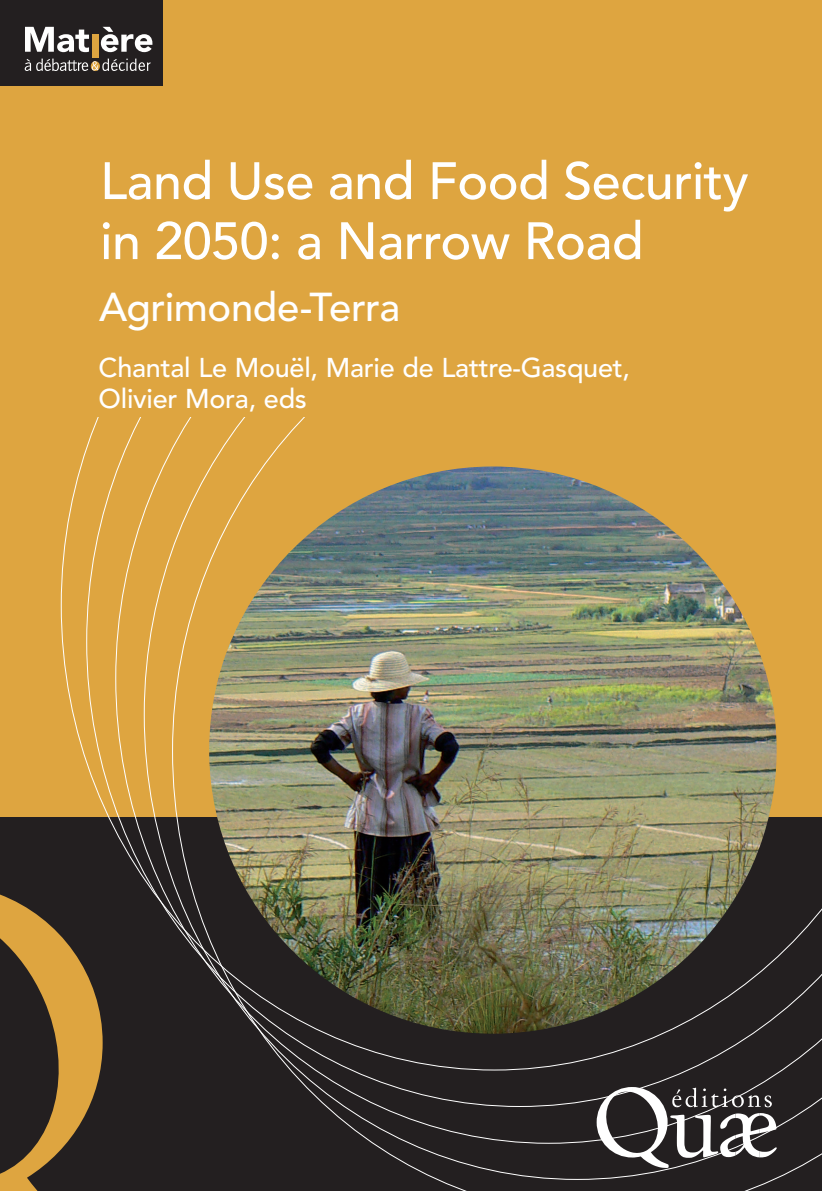
<style>
.page{position:relative;width:822px;height:1191px;background:#fff}
.page>*{position:absolute;margin:0;border:0;box-sizing:border-box;transform-origin:0 0}
.t1{font:500 52px/60px "Avenir LT Std";letter-spacing:-.01em;color:#fff}
.t2{font:500 40px "Avenir";letter-spacing:-.01em;color:#fff}
.t3{font:500 27px/31px "Avenir";letter-spacing:-.01em;color:#fff}
</style>
<div class="page">
<div style="left:0;top:0;width:821px;height:830px;background:#dea540"></div>
<div style="left:0;top:817px;width:821px;height:373px;background:#231f20"></div>
<img style="left:172px;top:417px;width:649px;height:773px">
<div style="left:0;top:0;width:162px;height:86px;background:#231f20"></div>
<div style="left:92px;top:34px;width:6px;height:24px;background:#dea540"></div>
<svg style="left:25px;top:59px;width:125px;height:12px"></svg>
<svg style="left:25px;top:27px;width:64px;height:25px"></svg>
<svg style="left:101px;top:27px;width:51px;height:25px"></svg>
<svg style="left:596px;top:1086px;width:180px;height:81px"></svg>
<svg style="left:0;top:894px;width:103px;height:296px"></svg>
<h1 class="t1" style="left:100px;top:151px;width:649px">Land Use and Food Security in 2050: a Narrow Road</h1>
<h2 class="t2" style="left:99px;top:290px;width:302px">Agrimonde-Terra</h2>
<p class="t3" style="left:99px;top:355px;width:532px">Chantal Le Mouël, Marie de Lattre-Gasquet,<br>Olivier Mora, eds</p>
</div>
